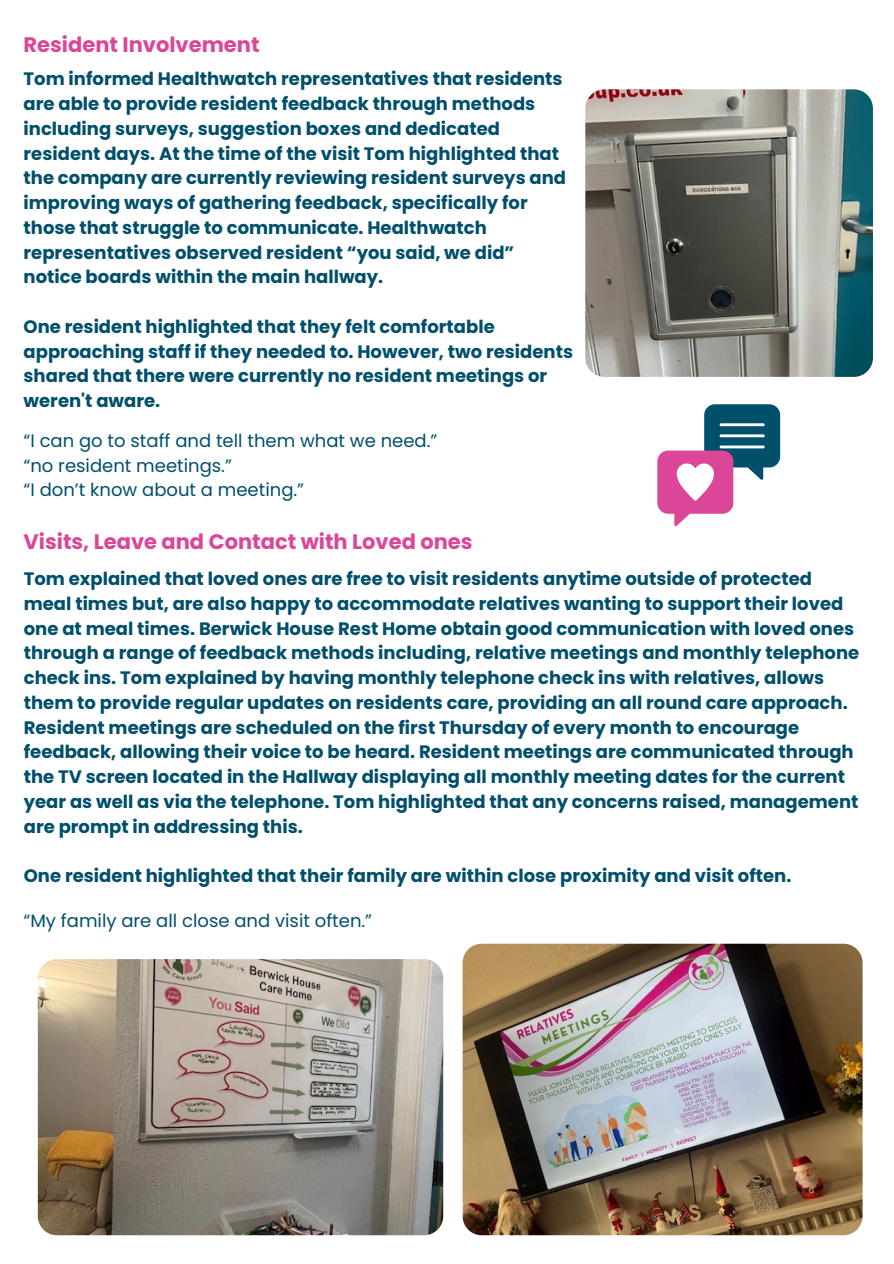
<style>
.page{position:relative;width:894px;height:1264px;background:#fff}
.page>*{position:absolute;margin:0;border:0;box-sizing:border-box;transform-origin:0 0}
.t1{font:700 21px "Poppins";color:#db4699}
.t2{font:700 18px/24.8px "Poppins";color:#004f6b}
.t3{font:18px "Poppins";color:#004f6b}
</style>
<div class="page">
<svg style="left:657px;top:404px;width:122px;height:122px"></svg>
<img style="left:462px;top:943px;width:400px;height:292px">
<img style="left:585px;top:89px;width:287px;height:288px;border-radius:19px">
<img style="left:38px;top:959px;width:405px;height:276px">
<p class="t1" style="left:24px;top:30px;width:237px">Resident Involvement</p>
<h2 class="t2" style="left:24px;top:67px;width:544px">Tom informed Healthwatch representatives that residents are able to provide resident feedback through methods including surveys, suggestion boxes and dedicated resident days. At the time of the visit Tom highlighted that the company are currently reviewing resident surveys and improving ways of gathering feedback, specifically for those that struggle to communicate. Healthwatch representatives observed resident “you said, we did” notice boards within the main hallway.</h2>
<p class="t2" style="left:24px;top:314px;width:551px">One resident highlighted that they felt comfortable approaching staff if they needed to. However, two residents shared that there were currently no resident meetings or weren't aware.</p>
<h1 class="t3" style="left:24px;top:428px;width:415px">“I can go to staff and tell them what we need.”</h1>
<p class="t3" style="left:24px;top:453px;width:210px">“no resident meetings.”</p>
<p class="t3" style="left:24px;top:477px;width:282px">“I don’t know about a meeting.”</p>
<p class="t1" style="left:24px;top:526px;width:450px">Visits, Leave and Contact with Loved ones</p>
<h2 class="t2" style="left:24px;top:566px;width:836px">Tom explained that loved ones are free to visit residents anytime outside of protected meal times but, are also happy to accommodate relatives wanting to support their loved one at meal times. Berwick House Rest Home obtain good communication with loved ones through a range of feedback methods including, relative meetings and monthly telephone check ins. Tom explained by having monthly telephone check ins with relatives, allows them to provide regular updates on residents care, providing an all round care approach.<br>Resident meetings are scheduled on the first Thursday of every month to encourage feedback, allowing their voice to be heard. Resident meetings are communicated through the TV screen located in the Hallway displaying all monthly meeting dates for the current year as well as via the telephone. Tom highlighted that any concerns raised, management are prompt in addressing this.</h2>
<p class="t2" style="left:24px;top:863px;width:769px">One resident highlighted that their family are within close proximity and visit often.</p>
<h2 class="t3" style="left:24px;top:908px;width:350px">“My family are all close and visit often.”</h2>
</div>
